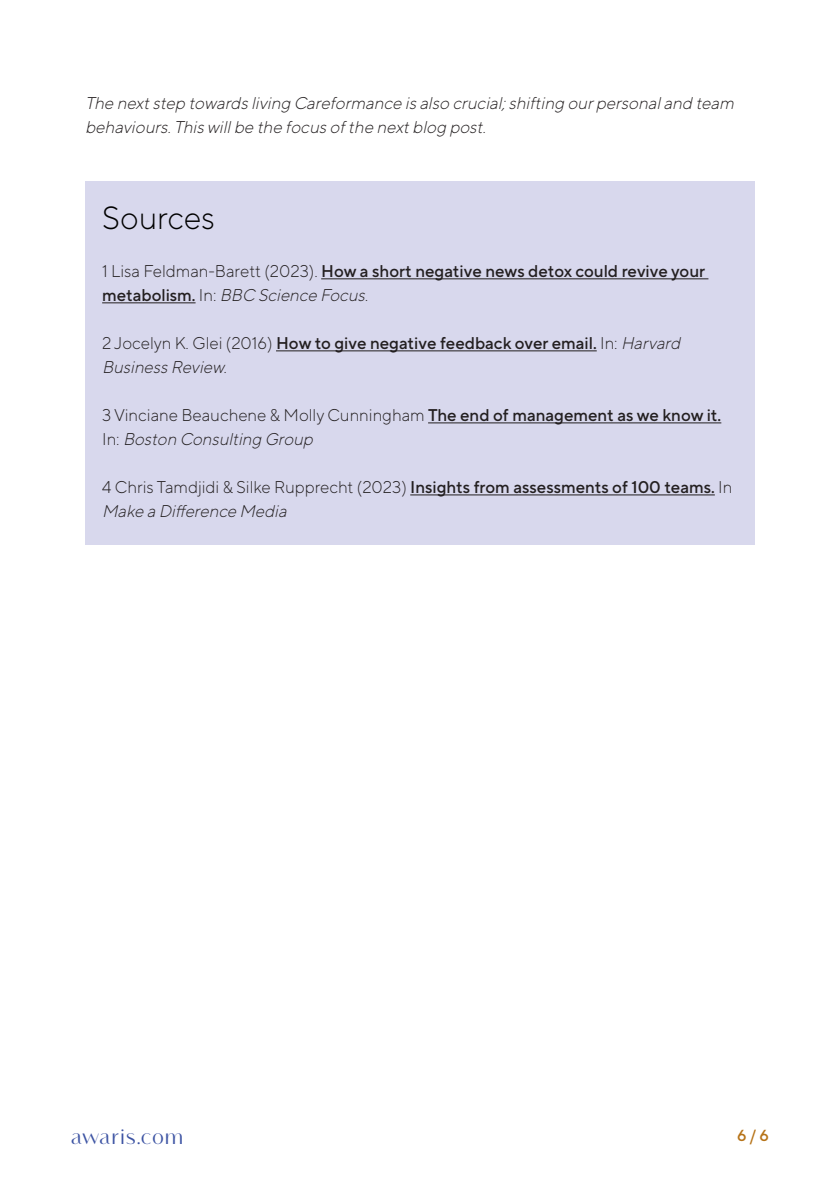
<style>
.page{position:relative;width:840px;height:1191px;background:#fff}
.page>*{position:absolute;margin:0;border:0;box-sizing:border-box;transform-origin:0 0}
.t1{font:300 32px "TT Norms Pro";color:#000}
.t2{font:700 24px "Vanitas";letter-spacing:.03em;color:#3c53a3}
.t3{font:300 17px/24px "TT Norms Pro";color:#231f20}
.t4{font:500 17px/24px "TT Norms Pro";color:#231f20}
.t5{font:italic 300 17px/24px "TT Norms Pro";color:#231f20}
.t6{font:500 16px "TT Norms Pro";color:#b67318}
.s1{font-weight:300}
.s2{font-weight:300;font-style:italic}
.s3{font-weight:500}
.s4{font-style:italic}
</style>
<div class="page">
<div style="left:85px;top:181px;width:669px;height:364px;background:#d8d8ed"></div>
<hr style="left:321px;top:278px;width:387px;height:1px;background:#231f20">
<hr style="left:102px;top:302px;width:93px;height:1px;background:#231f20">
<hr style="left:276px;top:350px;width:320px;height:1px;background:#231f20">
<hr style="left:428px;top:422px;width:293px;height:1px;background:#231f20">
<hr style="left:410px;top:494px;width:304px;height:1px;background:#231f20">
<p class="t5" style="left:85px;top:90px;width:654px">The nextstep towardsliving Careformance isalso crucial;shifting ourpersonaland team behaviours.Thiswillbe the focusofthe nextblog post.</p>
<h1 class="t1" style="left:102px;top:195px;width:114px">Sources</h1>
<p class="t4" style="left:102px;top:258px;width:604px"><span class="s1">1 Lisa Feldman-Barett (2023).</span> How a short negative news detox could revive your m e t a b o l i s m . <span class="s1">I n :</span> <span class="s2">BBC Science Focus.</span></p>
<p class="t4" style="left:102px;top:330px;width:584px"><span class="s1">2 Jocelyn K. Glei (2016)</span> How to give negative feedback over email. <span class="s1">In:</span> <span class="s2">Harvard<br>BusinessReview.</span></p>
<p class="t3" style="left:102px;top:402px;width:620px">3 Vinciane Beauchene &amp; Molly Cunningham <span class="s3">The end of management as we know it.<br></span>I n : <span class="s4">Boston Consulting Group</span></p>
<p class="t3" style="left:102px;top:474px;width:631px">4 Chris Tamdjidi &amp; Silke Rupprecht (2023) <span class="s3">Insights from assessments of 100 teams.</span> In<br><span class="s4">Make aDifference Media</span></p>
<h2 class="t2" style="left:71px;top:1121px;width:114px">awaris.com</h2>
<p class="t6" style="left:736px;top:1123px;width:33px">6 / 6</p>
</div>
